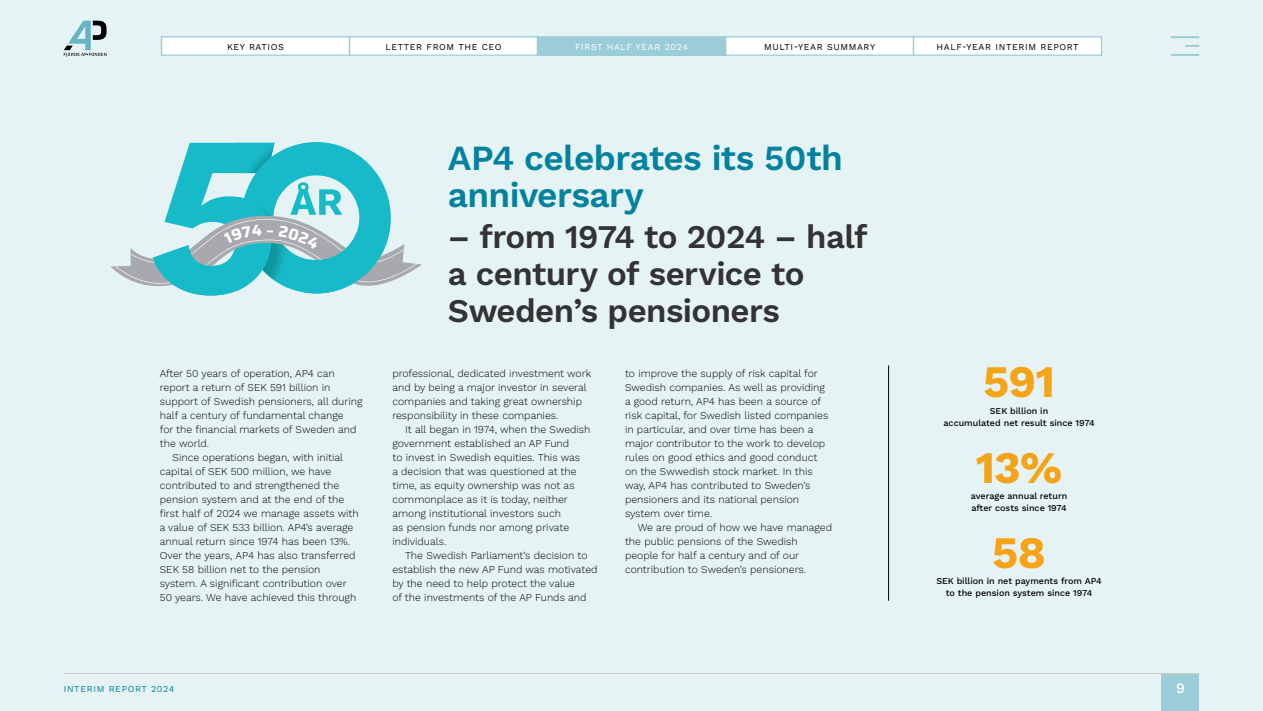
<style>
.page{position:relative;width:1263px;height:711px;background:#fff}
.page>*{position:absolute;margin:0;border:0;box-sizing:border-box;transform-origin:0 0}
.Number_highlights_smaller{font:700 45px "Work Sans";letter-spacing:-.015em;color:#f5a317}
.t1{font:600 35.25px/36.8px "Work Sans";letter-spacing:-.015em;color:#02829e}
.t2{font:600 33px/36.8px "Work Sans";letter-spacing:-.02em;color:#333}
.t3{font:500 14.4px "Work Sans";color:#fff}
.Text_IND{font:300 10.5px/14px "Work Sans";color:#000}
.Text{font:300 10.5px/14px "Work Sans";color:#000}
.text_below_number_highlight{font:500 9px/12px "Work Sans";color:#000;text-align:center}
.t4{font:9px "Work Sans";letter-spacing:.07em;color:#000}
.t5{font:9px "Work Sans";letter-spacing:.07em;color:#02829e}
.Navi{font:9px "Work Sans";letter-spacing:.07em;color:#fff}
</style>
<div class="page">
<div style="left:0;top:0;width:1263px;height:710px;background:#e6f3f5"></div>
<hr style="left:888px;top:365px;width:1px;height:235px;background:#000">
<div style="left:1162px;top:673px;width:37px;height:37px;background:#9acdd8"></div>
<hr style="left:1171px;top:36px;width:28px;height:2px;background:#9acdd8">
<hr style="left:1171px;top:54px;width:28px;height:2px;background:#9acdd8">
<svg style="left:1185px;top:45px;width:14px;height:2px"></svg>
<hr style="left:64px;top:672px;width:1135px;height:1px;background:#ccc">
<svg style="left:64px;top:21px;width:43px;height:36px"></svg>
<div style="left:349px;top:37px;width:188px;height:18px;background:#fff"></div>
<div style="left:349px;top:36px;width:189px;height:20px;border:1px solid #9acdd8"></div>
<div style="left:725px;top:37px;width:188px;height:18px;background:#fff"></div>
<div style="left:725px;top:36px;width:189px;height:20px;border:1px solid #9acdd8"></div>
<div style="left:913px;top:37px;width:188px;height:18px;background:#fff"></div>
<div style="left:913px;top:36px;width:189px;height:20px;border:1px solid #9acdd8"></div>
<div style="left:162px;top:37px;width:187px;height:18px;background:#fff"></div>
<div style="left:161px;top:36px;width:189px;height:20px;border:1px solid #9acdd8"></div>
<div style="left:537px;top:37px;width:188px;height:18px;background:#9acdd8"></div>
<div style="left:537px;top:36px;width:189px;height:20px;border:1px solid #9acdd8"></div>
<svg style="left:111px;top:142px;width:311px;height:153px"></svg>
<p class="t4" style="left:227px;top:40px;width:58px">KEY RATIOS</p>
<p class="Navi" style="left:575px;top:40px;width:114px">FIRST HALF YEAR 2024</p>
<p class="t4" style="left:385px;top:40px;width:118px">LETTER FROM THE CEO</p>
<p class="t4" style="left:764px;top:40px;width:113px">MULTI-YEAR SUMMARY</p>
<p class="t4" style="left:936px;top:40px;width:144px">HALF-YEAR INTERIM REPORT</p>
<p class="Text" style="left:160px;top:366px;width:204px">After 50 years of operation, AP4 can report a return of SEK 591 billion in support of Swedish pensioners, all during half a century of fundamental change<br>for the financial markets of Sweden and the world.</p>
<p class="Text_IND" style="left:160px;top:450px;width:201px;text-indent:13px">Since operations began, with initial capital of SEK 500 million, we have contributed to and strengthened the pension system and at the end of the first half of 2024 we manage assets with a value of SEK 533 billion. AP4’s average annual return since 1974 has been 13%.<br>Over the years, AP4 has also transferred SEK 58 billion net to the pension system. A significant contribution over 50 years. We have achieved this through</p>
<h1 class="t1" style="left:448px;top:138px;width:397px">AP4 celebrates its 50th anniversary</h1>
<h1 class="t2" style="left:448px;top:217px;width:421px">– from 1974 to 2024 – half a century of service to<br>Sweden’s pensioners</h1>
<p class="Text_IND" style="left:392px;top:366px;width:200px">professional, dedicated investment work and by being a major investor in several companies and taking great ownership responsibility in these companies.</p>
<p class="Text_IND" style="left:392px;top:422px;width:200px;text-indent:13px">It all began in 1974, when the Swedish government established an AP Fund<br>to invest in Swedish equities. This was<br>a decision that was questioned at the time, as equity ownership was not as commonplace as it is today, neither among institutional investors such<br>as pension funds nor among private individuals.</p>
<p class="Text_IND" style="left:392px;top:547px;width:207px;text-indent:13px">The Swedish Parliament’s decision to establish the new AP Fund was motivated by the need to help protect the value<br>of the investments of the AP Funds and</p>
<p class="Text_IND" style="left:625px;top:366px;width:205px">to improve the supply of risk capital for Swedish companies. As well as providing a good return, AP4 has been a source of risk capital, for Swedish listed companies in particular, and over time has been a major contributor to the work to develop rules on good ethics and good conduct on the Swwedish stock market. In this way, AP4 has contributed to Sweden’s pensioners and its national pension system over time.</p>
<p class="Text_IND" style="left:625px;top:519px;width:209px;text-indent:13px">We are proud of how we have managed the public pensions of the Swedish people for half a century and of our contribution to Sweden’s pensioners.</p>
<p class="t5" style="left:64px;top:681px;width:112px">INTERIM REPORT 2024</p>
<p class="Number_highlights_smaller" style="left:983px;top:347px;width:74px">591</p>
<p class="text_below_number_highlight" style="left:943px;top:404px;width:153px">SEK billion in<br>accumulated net result since 1974</p>
<p class="Number_highlights_smaller" style="left:976px;top:433px;width:88px">13%</p>
<p class="text_below_number_highlight" style="left:971px;top:501px;width:97px">after costs since 1974</p>
<p class="Number_highlights_smaller" style="left:992px;top:518px;width:55px">58</p>
<p class="text_below_number_highlight" style="left:936px;top:574px;width:167px">SEK billion in net payments from AP4 to the pension system since 1974</p>
<p class="text_below_number_highlight" style="left:971px;top:489px;width:98px">average annual return</p>
<h3 class="t3" style="left:1176px;top:676px;width:10px">9</h3>
</div>
